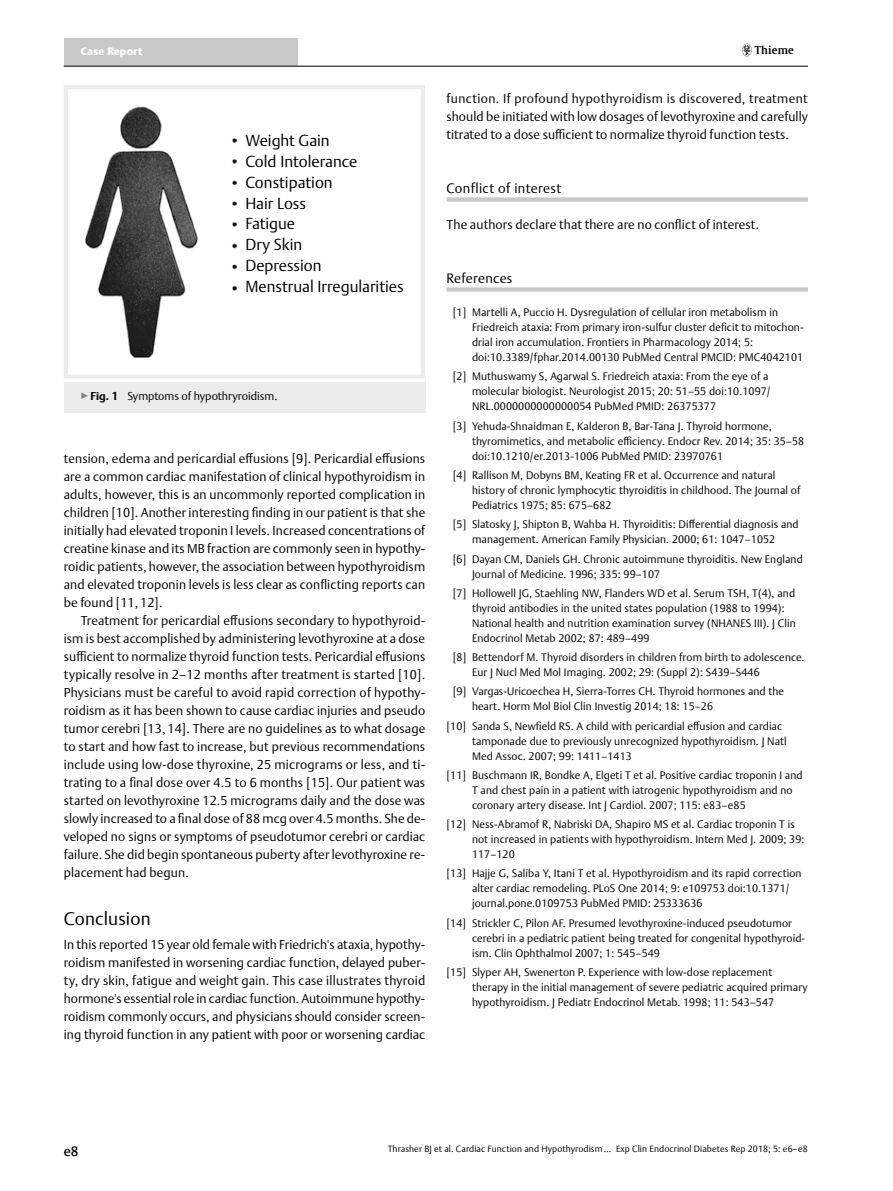
<style>
.page{position:relative;width:893px;height:1191px;background:#fff}
.page>*{position:absolute;margin:0;border:0;box-sizing:border-box;transform-origin:0 0}
.t1{font:300 18px "Thieme Argo 2011";letter-spacing:.01em;color:#000}
.t2{font:300 15.9px "Thieme Argo 2011";color:#000}
.t3{font:300 13.5px "Thieme Argo 2011";letter-spacing:.025em;color:#000}
.t4{font:500 13.5px "Thieme Argo 2011";color:#000}
.t5{font:300 12.75px/18px "Thieme Argo 2011";letter-spacing:.005em;color:#000;text-align:justify}
.t6{font:300 11.25px "Thieme Argo 2011";color:#000}
.t7{font:300 10.8px/15px "Thieme Argo 2011";letter-spacing:.01em;color:#000}
.t8{font:900 10.8px "Thieme Argo 2011";letter-spacing:.01em;color:#fff}
.t9{font:600 10.8px "Thieme Gulliver 2011";letter-spacing:.01em;color:#000}
.t10{font:300 9px "Thieme Argo 2011";letter-spacing:.01em;color:#000}
.s1{color:#808285}
.s2{font-weight:700}
</style>
<div class="page">
<div style="left:64px;top:38px;width:234px;height:28px;background:#c7c8ca"></div>
<hr style="left:64px;top:66px;width:744px;height:1px;background:#000">
<svg style="left:742px;top:44px;width:9px;height:12px"></svg>
<div style="left:446px;top:197px;width:362px;height:5px;background:#c7c8ca"></div>
<div style="left:446px;top:287px;width:362px;height:5px;background:#c7c8ca"></div>
<svg style="left:64px;top:85px;width:361px;height:293px"></svg>
<div style="left:64px;top:379px;width:361px;height:34px;background:#ebebec"></div>
<hr style="left:64px;top:378px;width:361px;height:4px;background:#fff">
<p class="t8" style="left:81px;top:44px;width:63px">Case Report</p>
<p class="t9" style="left:755px;top:42px;width:40px">Thieme</p>
<h2 class="t2" style="left:245px;top:129px;width:86px">Weight Gain</h2>
<h2 class="t2" style="left:245px;top:150px;width:113px">Cold Intolerance</h2>
<h2 class="t2" style="left:245px;top:171px;width:89px">Constipation</h2>
<h2 class="t2" style="left:245px;top:192px;width:62px">Hair Loss</h2>
<h2 class="t2" style="left:245px;top:213px;width:51px">Fatigue</h2>
<h2 class="t2" style="left:245px;top:234px;width:58px">Dry Skin</h2>
<h2 class="t2" style="left:245px;top:255px;width:78px">Depression</h2>
<h2 class="t2" style="left:245px;top:276px;width:160px">Menstrual Irregularities</h2>
<p class="t6" style="left:81px;top:389px;width:198px"><span class="s1">▶</span><span class="s2">Fig. 1</span> Symptoms of hypothryroidism.</p>
<p class="t5" style="left:64px;top:449px;width:363px">tension, edema and pericardial effusions [9]. Pericardial effusions are a common cardiac manifestation of clinical hypothyroidism in adults, however, this is an uncommonly reported complication in children [10]. Another interesting finding in our patient is that she initially had elevated troponin I levels. Increased concentrations of creatine kinase and its MB fraction are commonly seen in hypothy&shy;roidic patients, however, the association between hypothyroidism and elevated troponin levels is less clear as conflicting reports can be found [11, 12].</p>
<p class="t5" style="left:64px;top:611px;width:363px;text-indent:17px">Treatment for pericardial effusions secondary to hypothyroid&shy;ism is best accomplished by administering levothyroxine at a dose sufficient to normalize thyroid function tests. Pericardial effusions typically resolve in 2–12 months after treatment is started [10].<br>Physicians must be careful to avoid rapid correction of hypothy&shy;roidism as it has been shown to cause cardiac injuries and pseudo tumor cerebri [13, 14]. There are no guidelines as to what dosage to start and how fast to increase, but previous recommendations include using low-dose thyroxine, 25 micrograms or less, and ti&shy;trating to a final dose over 4.5 to 6 months [15]. Our patient was started on levothyroxine 12.5 micrograms daily and the dose was slowly increased to a final dose of 88 mcg over 4.5 months. She de&shy;veloped no signs or symptoms of pseudotumor cerebri or cardiac failure. She did begin spontaneous puberty after levothyroxine re&shy;placement had begun.</p>
<h1 class="t1" style="left:64px;top:907px;width:88px">Conclusion</h1>
<p class="t5" style="left:64px;top:935px;width:363px">In this reported 15 year old female with Friedrich's ataxia, hypothy&shy;roidism manifested in worsening cardiac function, delayed puber&shy;ty, dry skin, fatigue and weight gain. This case illustrates thyroid hormone's essential role in cardiac function. Autoimmune hypothy&shy;roidism commonly occurs, and physicians should consider screen&shy;ing thyroid function in any patient with poor or worsening cardiac</p>
<p class="t5" style="left:446px;top:89px;width:363px">function. If profound hypothyroidism is discovered, treatment should be initiated with low dosages of levothyroxine and carefully titrated to a dose sufficient to normalize thyroid function tests.</p>
<p class="t3" style="left:446px;top:179px;width:116px">Conflict of interest</p>
<p class="t5" style="left:446px;top:215px;width:314px">The authors declare that there are no conflict of interest.</p>
<p class="t3" style="left:446px;top:269px;width:68px">References</p>
<p class="t7" style="left:472px;top:304px;width:333px;text-indent:-19px">[1] Martelli A, Puccio H. Dysregulation of cellular iron metabolism in Friedreich ataxia: From primary iron-sulfur cluster deficit to mitochon&shy;drial iron accumulation. Frontiers in Pharmacology 2014; 5: doi:10.3389/fphar.2014.00130 PubMed Central PMCID: PMC4042101</p>
<p class="t7" style="left:472px;top:369px;width:300px;text-indent:-19px">[2] Muthuswamy S, Agarwal S. Friedreich ataxia: From the eye of a molecular biologist. Neurologist 2015; 20: 51–55 doi:10.1097/<br>NRL.0000000000000054 PubMed PMID: 26375377</p>
<p class="t7" style="left:472px;top:418px;width:334px;text-indent:-19px">[3] Yehuda-Shnaidman E, Kalderon B, Bar-Tana J. Thyroid hormone, thyromimetics, and metabolic efficiency. Endocr Rev. 2014; 35: 35–58 doi:10.1210/er.2013-1006 PubMed PMID: 23970761</p>
<p class="t7" style="left:472px;top:467px;width:330px;text-indent:-19px">[4] Rallison M, Dobyns BM, Keating FR et al. Occurrence and natural history of chronic lymphocytic thyroiditis in childhood. The Journal of<br>Pediatrics 1975; 85: 675–682</p>
<p class="t7" style="left:453px;top:517px;width:347px;text-align:center">[5] Slatosky J, Shipton B, Wahba H. Thyroiditis: Differential diagnosis and management. American Family Physician. 2000; 61: 1047–1052</p>
<p class="t7" style="left:472px;top:551px;width:332px;text-indent:-19px">[6] Dayan CM, Daniels GH. Chronic autoimmune thyroiditis. New England<br>Journal of Medicine. 1996; 335: 99–107</p>
<p class="t7" style="left:472px;top:585px;width:325px;text-indent:-19px">[7] Hollowell JG, Staehling NW, Flanders WD et al. Serum TSH, T(4), and thyroid antibodies in the united states population (1988 to 1994):<br>National health and nutrition examination survey (NHANES III). J Clin Endocrinol Metab 2002; 87: 489–499</p>
<p class="t7" style="left:472px;top:649px;width:334px;text-indent:-19px">[8] Bettendorf M. Thyroid disorders in children from birth to adolescence.<br>Eur J Nucl Med Mol Imaging. 2002; 29: (Suppl 2): S439–S446</p>
<p class="t7" style="left:472px;top:684px;width:314px;text-indent:-19px">[9] Vargas-Uricoechea H, Sierra-Torres CH. Thyroid hormones and the heart. Horm Mol Biol Clin Investig 2014; 18: 15–26</p>
<p class="t7" style="left:472px;top:718px;width:316px;text-indent:-26px">[10] Sanda S, Newfield RS. A child with pericardial effusion and cardiac tamponade due to previously unrecognized hypothyroidism. J Natl<br>Med Assoc. 2007; 99: 1411–1413</p>
<p class="t7" style="left:472px;top:767px;width:332px;text-indent:-26px">[11] Buschmann IR, Bondke A, Elgeti T et al. Positive cardiac troponin I and<br>T and chest pain in a patient with iatrogenic hypothyroidism and no coronary artery disease. Int J Cardiol. 2007; 115: e83–e85</p>
<p class="t7" style="left:472px;top:816px;width:334px;text-indent:-26px">[12] Ness-Abramof R, Nabriski DA, Shapiro MS et al. Cardiac troponin T is not increased in patients with hypothyroidism. Intern Med J. 2009; 39:<br>117–120</p>
<p class="t7" style="left:472px;top:866px;width:331px;text-indent:-26px">[13] Hajje G, Saliba Y, Itani T et al. Hypothyroidism and its rapid correction alter cardiac remodeling. PLoS One 2014; 9: e109753 doi:10.1371/ journal.pone.0109753 PubMed PMID: 25333636</p>
<p class="t7" style="left:472px;top:915px;width:335px;text-indent:-26px">[14] Strickler C, Pilon AF. Presumed levothyroxine-induced pseudotumor cerebri in a pediatric patient being treated for congenital hypothyroid&shy;ism. Clin Ophthalmol 2007; 1: 545–549</p>
<p class="t7" style="left:472px;top:964px;width:337px;text-indent:-26px">[15] Slyper AH, Swenerton P. Experience with low-dose replacement therapy in the initial management of severe pediatric acquired primary hypothyroidism. J Pediatr Endocrinol Metab. 1998; 11: 543–547</p>
<p class="t4" style="left:64px;top:1142px;width:16px">e8</p>
<p class="t10" style="left:388px;top:1143px;width:422px">Thrasher BJ et al. Cardiac Function and Hypothyrodism… Exp Clin Endocrinol Diabetes Rep 2018; 5: e6–e8</p>
</div>
